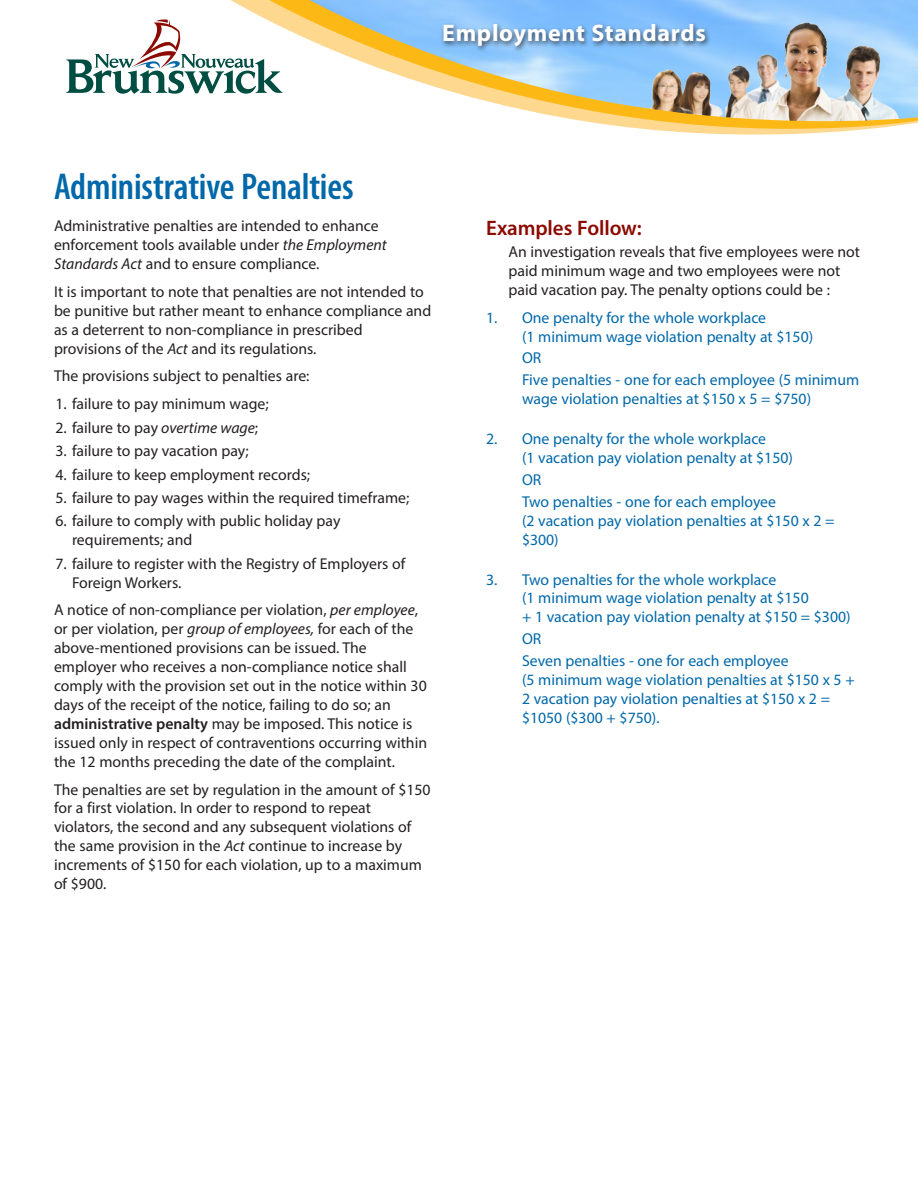
<style>
.page{position:relative;width:918px;height:1188px;background:#fff}
.page>*{position:absolute;margin:0;border:0;box-sizing:border-box;transform-origin:0 0}
.t1{font:600 condensed 37.5px "Myriad Pro";letter-spacing:-.005em;color:#0068a9}
.t2{font:700 24px "Myriad Pro";letter-spacing:.03em;color:#fff}
.t3{font:600 21px "Myriad Pro";letter-spacing:-.005em;color:#8b0a02}
.t4{font:15.75px/18.9px "Myriad Pro";color:#231f20}
.t5{font:15.75px/18.9px "Myriad Pro";color:#0068a9}
.s1{font-style:italic}
.s2{font-weight:600}
</style>
<div class="page">
<svg style="left:231px;top:0;width:687px;height:135px"></svg>
<svg style="left:66px;top:19px;width:216px;height:75px"></svg>
<div style="left:441px;top:21px;width:271px;height:32px;background:#231f20;opacity:.75"></div>
<h2 class="t2" style="left:442px;top:17px;width:265px">Employment Standards</h2>
<h1 class="t1" style="left:54px;top:164px;width:301px">Administrative Penalties</h1>
<p class="t4" style="left:54px;top:216px;width:334px">Administrative penalties are intended to enhance enforcement tools available under <span class="s1">the Employment<br>Standards Act</span> and to ensure compliance.</p>
<p class="t4" style="left:54px;top:282px;width:379px">It is important to note that penalties are not intended to be punitive but rather meant to enhance compliance and as a deterrent to non-compliance in prescribed provisions of the <span class="s1">Act</span> and its regulations.</p>
<p class="t4" style="left:54px;top:366px;width:257px">The provisions subject to penalties are:</p>
<p class="t4" style="left:56px;top:394px;width:215px">1. failure to pay minimum wage;</p>
<p class="t4" style="left:56px;top:418px;width:204px">2. failure to pay <span class="s1">overtime wage</span>;</p>
<p class="t4" style="left:56px;top:441px;width:195px">3. failure to pay vacation pay;</p>
<p class="t4" style="left:56px;top:465px;width:256px">4. failure to keep employment records;</p>
<p class="t4" style="left:56px;top:488px;width:355px">5. failure to pay wages within the required timeframe;</p>
<p class="t4" style="left:72px;top:511px;width:270px;text-indent:-16px">6. failure to comply with public holiday pay requirements; and</p>
<p class="t4" style="left:72px;top:554px;width:335px;text-indent:-16px">7. failure to register with the Registry of Employers of<br>Foreign Workers.</p>
<p class="t4" style="left:54px;top:600px;width:375px">A notice of non-compliance per violation, <span class="s1">per employee</span>, or per violation, per <span class="s1">group of employees,</span> for each of the above-mentioned provisions can be issued. The employer who receives a non-compliance notice shall comply with the provision set out in the notice within 30 days of the receipt of the notice, failing to do so; an <span class="s2">administrative penalty</span> may be imposed. This notice is issued only in respect of contraventions occurring within the 12 months preceding the date of the complaint.</p>
<p class="t4" style="left:54px;top:780px;width:378px">The penalties are set by regulation in the amount of $150 for a first violation. In order to respond to repeat violators, the second and any subsequent violations of the same provision in the <span class="s1">Act</span> continue to increase by increments of $150 for each violation, up to a maximum of $900.</p>
<h3 class="t3" style="left:486px;top:215px;width:157px">Examples Follow:</h3>
<p class="t4" style="left:508px;top:242px;width:353px">An investigation reveals that five employees were not paid minimum wage and two employees were not paid vacation pay. The penalty options could be :</p>
<p class="t5" style="left:522px;top:308px;width:293px;text-indent:-36px">1. One penalty for the whole workplace<br>(1 minimum wage violation penalty at $150)</p>
<p class="t5" style="left:522px;top:347px;width:339px;line-height:21.9px">OR<br>Five penalties - one for each employee (5 minimum</p>
<p class="t5" style="left:522px;top:389px;width:291px">wage violation penalties at $150 x 5 = $750)</p>
<p class="t5" style="left:522px;top:429px;width:273px;text-indent:-36px">2. One penalty for the whole workplace<br>(1 vacation pay violation penalty at $150)</p>
<p class="t5" style="left:522px;top:469px;width:256px;line-height:21.9px">OR<br>Two penalties - one for each employee</p>
<p class="t5" style="left:522px;top:511px;width:314px">(2 vacation pay violation penalties at $150 x 2 = $300)</p>
<p class="t5" style="left:522px;top:570px;width:330px;text-indent:-36px">3. Two penalties for the whole workplace<br>(1 minimum wage violation penalty at $150<br>+ 1 vacation pay violation penalty at $150 = $300)</p>
<p class="t5" style="left:522px;top:628px;width:268px;line-height:21.9px">OR<br>Seven penalties - one for each employee</p>
<p class="t5" style="left:522px;top:670px;width:334px">(5 minimum wage violation penalties at $150 x 5 +<br>2 vacation pay violation penalties at $150 x 2 = $1050 ($300 + $750).</p>
</div>
